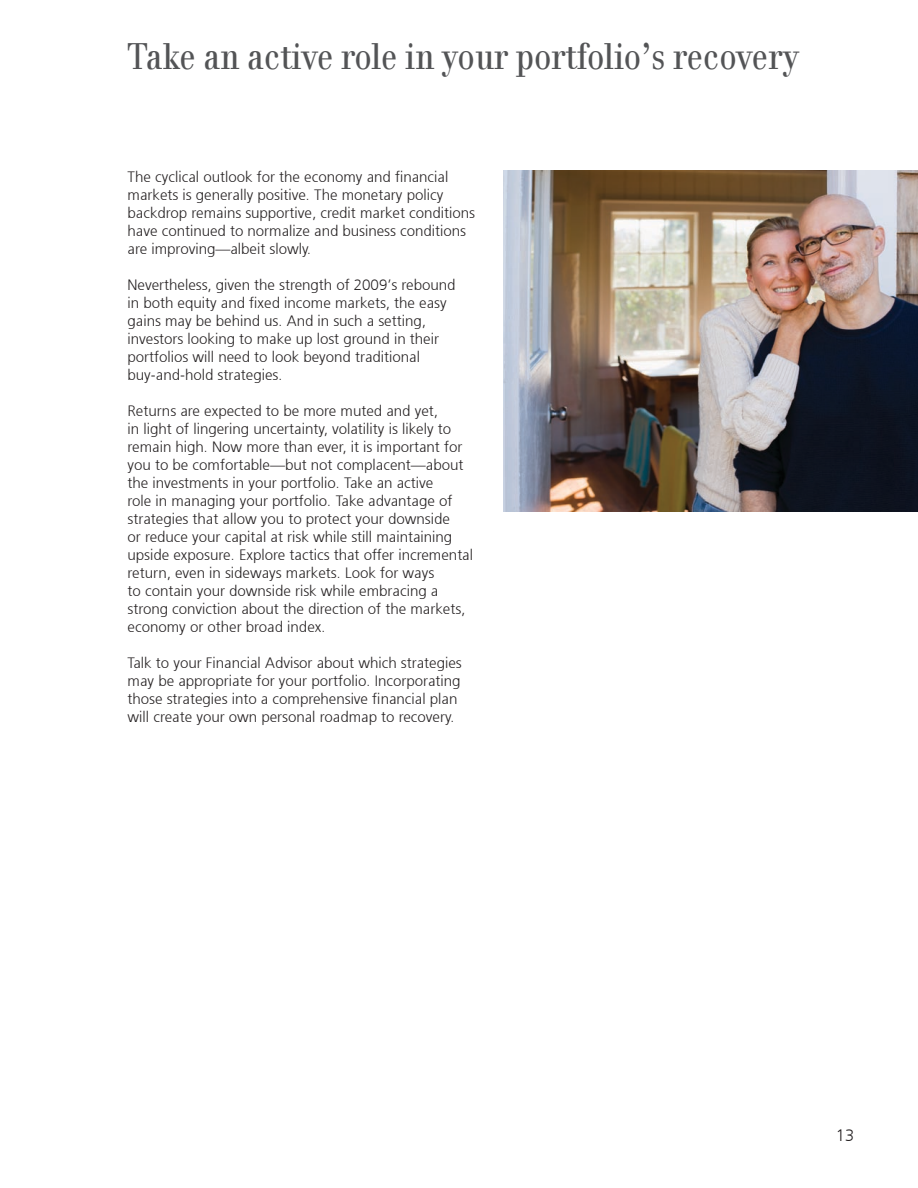
<style>
.page{position:relative;width:918px;height:1188px;background:#fff}
.page>*{position:absolute;margin:0;border:0;box-sizing:border-box;transform-origin:0 0}
.t1{font:36px "UBS Headline";color:#535456}
.t2{font:300 16.5px "Frutiger 45";color:#231f20}
.t3{font:300 15px/18px "Frutiger 45";color:#231f20}
</style>
<div class="page">
<img style="left:504px;top:171px;width:414px;height:340px">
<h1 class="t1" style="left:128px;top:34px;width:673px">Take an active role in your portfolio’s recovery</h1>
<p class="t3" style="left:128px;top:168px;width:349px">The cyclical outlook for the economy and financial markets is generally positive. The monetary policy backdrop remains supportive, credit market conditions have continued to normalize and business conditions are improving—albeit slowly.</p>
<p class="t3" style="left:128px;top:276px;width:329px">Nevertheless, given the strength of 2009’s rebound in both equity and fixed income markets, the easy gains may be behind us. And in such a setting, investors looking to make up lost ground in their portfolios will need to look beyond traditional buy-and-hold strategies.</p>
<p class="t3" style="left:128px;top:402px;width:347px">Returns are expected to be more muted and yet,<br>in light of lingering uncertainty, volatility is likely to remain high. Now more than ever, it is important for you to be comfortable—but not complacent—about the investments in your portfolio. Take an active<br>role in managing your portfolio. Take advantage of strategies that allow you to protect your downside<br>or reduce your capital at risk while still maintaining upside exposure. Explore tactics that offer incremental return, even in sideways markets. Look for ways<br>to contain your downside risk while embracing a strong conviction about the direction of the markets, economy or other broad index.</p>
<p class="t3" style="left:128px;top:654px;width:336px">Talk to your Financial Advisor about which strategies may be appropriate for your portfolio. Incorporating those strategies into a comprehensive financial plan will create your own personal roadmap to recovery.</p>
<p class="t2" style="left:836px;top:1126px;width:20px">13</p>
</div>
